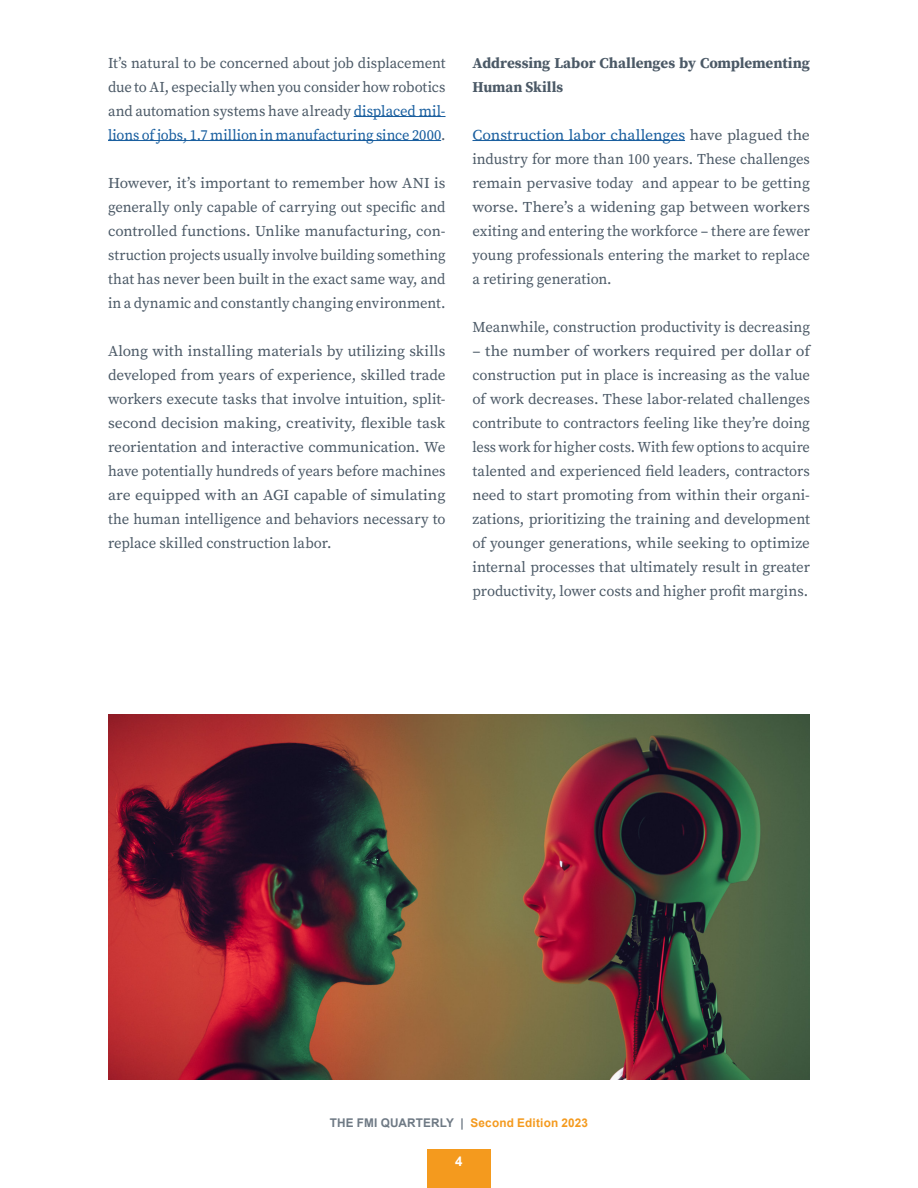
<style>
.page{position:relative;width:918px;height:1188px;background:#fff}
.page>*{position:absolute;margin:0;border:0;box-sizing:border-box;transform-origin:0 0}
.t1{font:15px/24px "Source Serif Pro";letter-spacing:-.005em;color:#4b5966;text-align:justify}
.t2{font:15px/24px "Source Serif Pro";letter-spacing:-.005em;color:#4b5966;text-align:justify;scale:1.06 1}
.t3{font:15px/24px "Source Serif Pro";letter-spacing:-.005em;color:#4b5966;text-align:justify;scale:1.05 1}
.t4{font:700 15px/24px "Source Serif Pro";letter-spacing:-.005em;color:#4b5966}
.t5{font:700 13.5px "Arial";color:#fff}
.t6{font:700 12px "Arial";letter-spacing:.015em;color:#f49a1e}
.s1{color:#175d9e}
.s2{color:#6e7984}
</style>
<div class="page">
<div style="left:427px;top:1149px;width:64px;height:39px;background:#f49a1e"></div>
<hr style="left:354px;top:116px;width:92px;height:1px;background:#175d9e">
<hr style="left:108px;top:140px;width:333px;height:1px;background:#175d9e">
<hr style="left:472px;top:140px;width:213px;height:1px;background:#175d9e">
<img style="left:108px;top:715px;width:702px;height:365px">
<p class="t1" style="left:108px;top:51px;width:339px">It’s natural to be concerned about job displacement due to AI, especially when you consider how robotics and automation systems have already <span class="s1">displaced mil&shy;lions of jobs, 1.7 million in manufacturing since 2000</span>.</p>
<p class="t1" style="left:108px;top:171px;width:339px">However, it’s important to remember how ANI is generally only capable of carrying out specific and controlled functions. Unlike manufacturing, con&shy;struction projects usually involve building something that has never been built in the exact same way, and in a dynamic and constantly changing environment.</p>
<p class="t1" style="left:108px;top:339px;width:339px">Along with installing materials by utilizing skills developed from years of experience, skilled trade workers execute tasks that involve intuition, split&shy;second decision making, creativity, flexible task reorientation and interactive communication. We have potentially hundreds of years before machines are equipped with an AGI capable of simulating the human intelligence and behaviors necessary to replace skilled construction labor.</p>
<p class="t4" style="left:472px;top:51px;width:339px">Addressing Labor Challenges by Complementing<br>Human Skills</p>
<p class="t3" style="left:472px;top:123px;width:323px"><span class="s1">Construction labor challenges</span> have plagued the industry for more than 100 years. These challenges remain pervasive today and appear to be getting worse. There’s a widening gap between workers exiting and entering the workforce – there are fewer young professionals entering the market to replace a retiring generation.</p>
<p class="t1" style="left:472px;top:315px;width:339px">Meanwhile, construction productivity is decreasing</p>
<p class="t2" style="left:472px;top:339px;width:320px">– the number of workers required per dollar of construction put in place is increasing as the value of work decreases. These labor-related challenges contribute to contractors feeling like they’re doing less work for higher costs. With few options to acquire talented and experienced field leaders, contractors need to start promoting from within their organi&shy;zations, prioritizing the training and development of younger generations, while seeking to optimize internal processes that ultimately result in greater productivity, lower costs and higher profit margins.</p>
<p class="t6" style="left:330px;top:1114px;width:260px"><span class="s2">THE FMI QUARTERLY |</span> Second Edition 2023</p>
<p class="t5" style="left:455px;top:1152px;width:9px">4</p>
</div>
